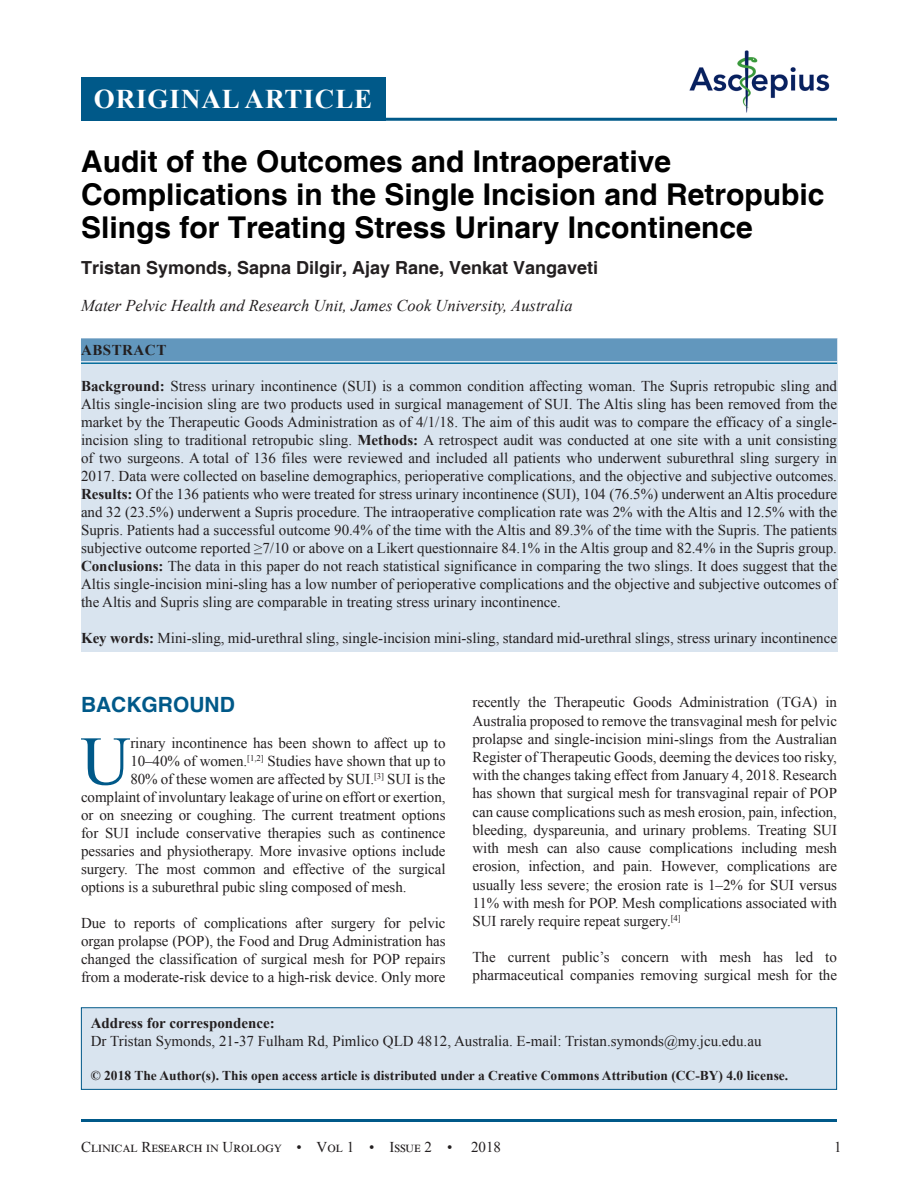
<style>
.page{position:relative;width:918px;height:1188px;background:#fff}
.page>*{position:absolute;margin:0;border:0;box-sizing:border-box;transform-origin:0 0}
.Drop_Caps{font:69.3px "Times New Roman";color:#005989}
.AT{font:700 30px/33px "Helvetica";color:#000}
.AH{font:700 27px "Times New Roman";letter-spacing:.035em;color:#fff}
.t1{font:700 21px "Helvetica";color:#005989}
.AU{font:700 18px "Helvetica";color:#231f20}
.AFF{font:italic 16.5px "Times New Roman";color:#231f20}
.TX{font:15px/18px "Times New Roman";color:#231f20;text-align:justify}
.Drop_Caps-2{font:15px "Times New Roman";letter-spacing:-.005em;color:#231f20}
.HTC{font:15px/18px "Times New Roman";color:#231f20}
.KWD{font:15px "Times New Roman";color:#231f20}
.ABSH{font:700 15px "Times New Roman";letter-spacing:.035em;color:#231f20}
.CR{font:700 13.5px "Times New Roman";color:#231f20}
.s1{font-weight:700}
</style>
<div class="page">
<hr style="left:81px;top:1119px;width:756px;height:3px;background:#005989">
<img style="left:689px;top:50px;width:141px;height:63px">
<div style="left:81px;top:77px;width:304px;height:44px;background:#005989"></div>
<hr style="left:81px;top:118px;width:756px;height:3px;background:#005989">
<div style="left:81px;top:338px;width:756px;height:314px;background:#d9e4ef"></div>
<div style="left:81px;top:338px;width:756px;height:23px;background:#6297bd"></div>
<hr style="left:81px;top:362px;width:756px;height:2px;background:#0a6f9d">
<div style="left:81px;top:1008px;width:756px;height:81px;background:#d9e4ef"></div>
<div style="left:81px;top:1007px;width:756px;height:83px;border:1px solid #005989"></div>
<p class="AH" style="left:94px;top:79px;width:280px">ORIGINAL ARTICLE</p>
<p class="AT" style="left:81px;top:146px;width:745px">Audit of the Outcomes and Intraoperative<br>Complications in the Single Incision and Retropubic<br>Slings for Treating Stress Urinary Incontinence</p>
<p class="AU" style="left:81px;top:257px;width:519px">Tristan Symonds, Sapna Dilgir, Ajay Rane, Venkat Vangaveti</p>
<p class="AFF" style="left:81px;top:295px;width:493px">Mater Pelvic Health and Research Unit, James Cook University, Australia</p>
<p class="ABSH" style="left:81px;top:339px;width:87px">ABSTRACT</p>
<p class="TX" style="left:81px;top:376px;width:758px"><span class="s1">Background:</span> Stress urinary incontinence (SUI) is a common condition affecting woman. The Supris retropubic sling and Altis single-incision sling are two products used in surgical management of SUI. The Altis sling has been removed from the market by the Therapeutic Goods Administration as of 4/1/18. The aim of this audit was to compare the efficacy of a single&shy;incision sling to traditional retropubic sling. <span class="s1">Methods:</span> A retrospect audit was conducted at one site with a unit consisting of two surgeons. A total of 136 files were reviewed and included all patients who underwent suburethral sling surgery in 2017. Data were collected on baseline demographics, perioperative complications, and the objective and subjective outcomes.<br><span class="s1">Results:</span> Of the 136 patients who were treated for stress urinary incontinence (SUI), 104 (76.5%) underwent an Altis procedure and 32 (23.5%) underwent a Supris procedure. The intraoperative complication rate was 2% with the Altis and 12.5% with the Supris. Patients had a successful outcome 90.4% of the time with the Altis and 89.3% of the time with the Supris. The patients subjective outcome reported ≥7/10 or above on a Likert questionnaire 84.1% in the Altis group and 82.4% in the Supris group.<br><span class="s1">Conclusions:</span> The data in this paper do not reach statistical significance in comparing the two slings. It does suggest that the Altis single-incision mini-sling has a low number of perioperative complications and the objective and subjective outcomes of the Altis and Supris sling are comparable in treating stress urinary incontinence.</p>
<p class="KWD" style="left:81px;top:627px;width:758px"><span class="s1">Key words:</span> Mini-sling, mid-urethral sling, single-incision mini-sling, standard mid-urethral slings, stress urinary incontinence</p>
<h1 class="t1" style="left:81px;top:692px;width:155px">BACKGROUND</h1>
<p class="Drop_Caps" style="left:81px;top:712px;width:52px">U</p>
<p class="Drop_Caps-2" style="left:130px;top:733px;width:317px">rinary incontinence has been shown to affect up to</p>
<p class="Drop_Caps-2" style="left:130px;top:751px;width:317px">10–40% of women.<sup>[1,2]</sup> Studies have shown that up to</p>
<p class="Drop_Caps-2" style="left:130px;top:769px;width:317px">80% of these women are affected by SUI.<sup>[3]</sup> SUI is the</p>
<p class="Drop_Caps-2" style="left:81px;top:787px;width:366px">complaint of involuntary leakage of urine on effort or exertion,</p>
<p class="Drop_Caps-2" style="left:81px;top:805px;width:366px">or on sneezing or coughing. The current treatment options</p>
<p class="Drop_Caps-2" style="left:81px;top:823px;width:366px">for SUI include conservative therapies such as continence</p>
<p class="Drop_Caps-2" style="left:81px;top:841px;width:366px">pessaries and physiotherapy. More invasive options include</p>
<p class="Drop_Caps-2" style="left:81px;top:859px;width:366px">surgery. The most common and effective of the surgical</p>
<p class="Drop_Caps-2" style="left:81px;top:877px;width:327px">options is a suburethral pubic sling composed of mesh.</p>
<p class="TX" style="left:81px;top:914px;width:366px">Due to reports of complications after surgery for pelvic organ prolapse (POP), the Food and Drug Administration has changed the classification of surgical mesh for POP repairs from a moderate-risk device to a high-risk device. Only more</p>
<p class="TX" style="left:472px;top:693px;width:366px">recently the Therapeutic Goods Administration (TGA) in Australia proposed to remove the transvaginal mesh for pelvic prolapse and single-incision mini-slings from the Australian Register of Therapeutic Goods, deeming the devices too risky, with the changes taking effect from January 4, 2018. Research has shown that surgical mesh for transvaginal repair of POP can cause complications such as mesh erosion, pain, infection, bleeding, dyspareunia, and urinary problems. Treating SUI with mesh can also cause complications including mesh erosion, infection, and pain. However, complications are usually less severe; the erosion rate is 1–2% for SUI versus 11% with mesh for POP. Mesh complications associated with SUI rarely require repeat surgery.<sup>[4]</sup></p>
<p class="TX" style="left:472px;top:948px;width:366px">The current public’s concern with mesh has led to pharmaceutical companies removing surgical mesh for the</p>
<p class="HTC" style="left:91px;top:1013px;width:672px"><span class="s1">Address for correspondence:<br></span>Dr Tristan Symonds, 21-37 Fulham Rd, Pimlico QLD 4812, Australia. E-mail: Tristan.symonds@my.jcu.edu.au</p>
<p class="CR" style="left:91px;top:1066px;width:699px">© 2018 The Author(s). This open access article is distributed under a Creative Commons Attribution (CC-BY) 4.0 license.</p>
<p class="TX" style="left:81px;top:1137px;width:373px">Clinical Research in Urology • Vol 1 • Issue 2 •</p>
<p class="TX" style="left:471px;top:1137px;width:31px">2018</p>
<p class="TX" style="left:834px;top:1137px;width:9px">1</p>
</div>
